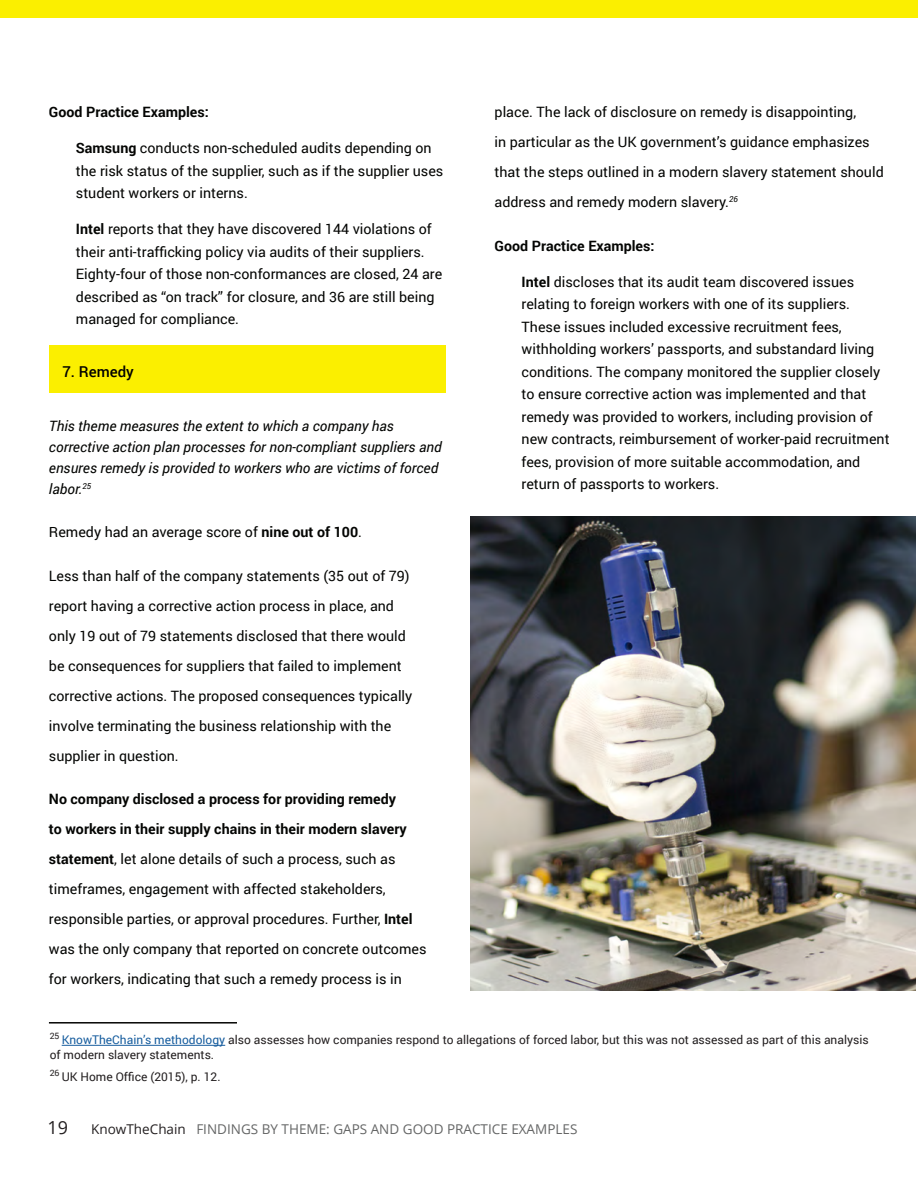
<style>
.page{position:relative;width:918px;height:1188px;background:#fff}
.page>*{position:absolute;margin:0;border:0;box-sizing:border-box;transform-origin:0 0}
.t1{font:18px "Open Sans";color:#231f20}
.t2{font:500 15px "Roboto";color:#000}
.t3{font:14.25px/22.5px "Roboto";color:#040503}
.t4{font:italic 14.25px/21px "Roboto";color:#040503}
.t5{font:700 14.25px "Roboto";color:#040503}
.t6{font:13.5px "Open Sans";color:#656666}
.Paragraph_Style_1{font:12px/15px "Roboto";color:#231f20}
.s1{font-weight:700}
.s2{color:#175d9e}
.s3{color:#231f20}
</style>
<div class="page">
<div style="left:0;top:0;width:918px;height:17px;background:#fbef00"></div>
<div style="left:49px;top:346px;width:397px;height:47px;background:#fbef00"></div>
<hr style="left:62px;top:1045px;width:163px;height:1px;background:#175d9e">
<hr style="left:49px;top:1022px;width:188px;height:2px;background:#040503">
<img style="left:470px;top:516px;width:446px;height:474px">
<p class="t5" style="left:49px;top:102px;width:161px">Good Practice Examples:</p>
<p class="t3" style="left:76px;top:136px;width:369px"><span class="s1">Samsung</span> conducts non-scheduled audits depending on the risk status of the supplier, such as if the supplier uses student workers or interns.</p>
<p class="t3" style="left:76px;top:217px;width:368px"><span class="s1">Intel</span> reports that they have discovered 144 violations of their anti-trafficking policy via audits of their suppliers.<br>Eighty-four of those non-conformances are closed, 24 are described as “on track” for closure, and 36 are still being managed for compliance.</p>
<p class="t2" style="left:62px;top:361px;width:73px">7. Remedy</p>
<p class="t4" style="left:49px;top:415px;width:394px">This theme measures the extent to which a company has corrective action plan processes for non-compliant suppliers and ensures remedy is provided to workers who are victims of forced labor.<sup>25</sup></p>
<p class="t3" style="left:49px;top:520px;width:315px">Remedy had an average score of <span class="s1">nine out of 100</span>.</p>
<p class="t3" style="left:49px;top:560px;width:365px;line-height:30px">Less than half of the company statements (35 out of 79) report having a corrective action process in place, and only 19 out of 79 statements disclosed that there would be consequences for suppliers that failed to implement corrective actions. The proposed consequences typically involve terminating the business relationship with the supplier in question.</p>
<p class="t3" style="left:49px;top:784px;width:379px;line-height:30px"><span class="s1">No company disclosed a process for providing remedy<br>to workers in their supply chains in their modern slavery statement</span>, let alone details of such a process, such as timeframes, engagement with affected stakeholders, responsible parties, or approval procedures. Further, <span class="s1">Intel </span>was the only company that reported on concrete outcomes for workers, indicating that such a remedy process is in</p>
<p class="t3" style="left:495px;top:97px;width:391px;line-height:30px">place. The lack of disclosure on remedy is disappointing,<br>in particular as the UK government’s guidance emphasizes that the steps outlined in a modern slavery statement should address and remedy modern slavery.<sup>26</sup></p>
<p class="t5" style="left:495px;top:236px;width:161px">Good Practice Examples:</p>
<p class="t3" style="left:522px;top:270px;width:369px"><span class="s1">Intel</span> discloses that its audit team discovered issues relating to foreign workers with one of its suppliers.<br>These issues included excessive recruitment fees, withholding workers’ passports, and substandard living conditions. The company monitored the supplier closely to ensure corrective action was implemented and that remedy was provided to workers, including provision of new contracts, reimbursement of worker-paid recruitment fees, provision of more suitable accommodation, and return of passports to workers.</p>
<p class="Paragraph_Style_1" style="left:50px;top:1032px;width:820px"><sup>25</sup> <span class="s2">KnowTheChain’s methodology</span> also assesses how companies respond to allegations of forced labor, but this was not assessed as part of this analysis of modern slavery statements.</p>
<p class="Paragraph_Style_1" style="left:50px;top:1069px;width:172px"><sup>26</sup> UK Home Office (2015), p. 12.</p>
<p class="t1" style="left:48px;top:1115px;width:22px">19</p>
<p class="t6" style="left:91px;top:1119px;width:488px"><span class="s3">KnowTheChain</span> FINDINGS BY THEME: GAPS AND GOOD PRACTICE EXAMPLES</p>
</div>
